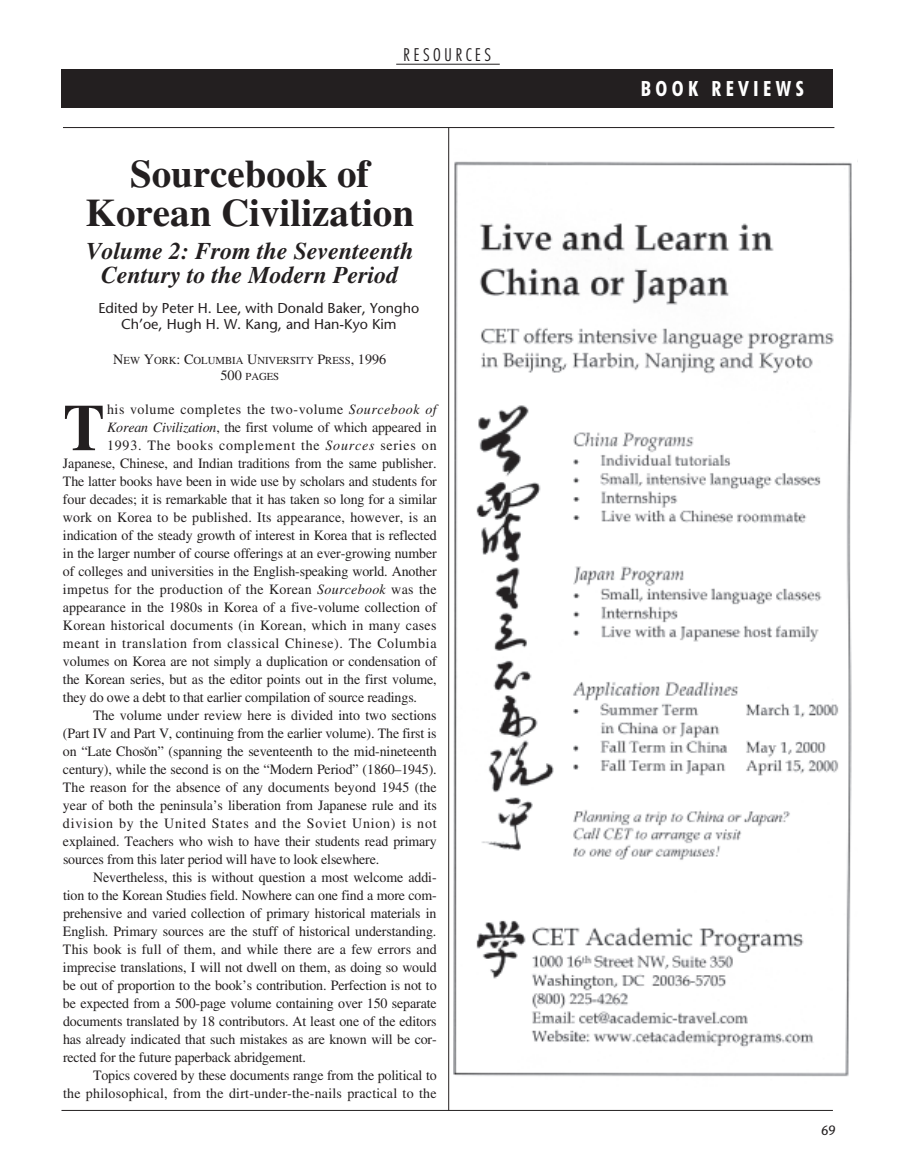
<style>
.page{position:relative;width:905px;height:1175px;background:#fff}
.page>*{position:absolute;margin:0;border:0;box-sizing:border-box;transform-origin:0 0}
.t1{font:700 65.7px "EAA Times";color:#231f20;scale:.95 1}
.t2{font:700 39px/39px "EAA Times";color:#231f20;text-align:center}
.t3{font:italic 700 24px/24px "EAA Times";color:#231f20;text-align:center}
.t4{font:700 condensed 21px "Futura BT";letter-spacing:.21em;color:#fff}
.t5{font:300 condensed 18px "Futura BT";letter-spacing:.185em;color:#231f20}
.t6{font:14.25px "EAA Times";letter-spacing:-.01em;color:#231f20}
.t7{font:14.25px "EAA Times";letter-spacing:.015em;color:#231f20}
.t8{font:14.25px "EAA Times";letter-spacing:.02em;color:#231f20}
.t9{font:14.25px "EAA Times";letter-spacing:.04em;color:#231f20}
.t10{font:14.25px "EAA Times";letter-spacing:.055em;color:#231f20}
.t11{font:14.25px/16.5px "Stone Sans";color:#231f20;text-align:center}
.t12{font:14.25px "EAA Times";letter-spacing:.01em;color:#231f20}
.t13{font:13.5px "Stone Sans";color:#231f20;scale:.95 1}
.t14{font:10.65px/16.5px "EAA Times";color:#231f20;text-align:center}
.s1{font-size:14.25px}
.s2{font-style:italic}
</style>
<div class="page">
<div style="left:61px;top:69px;width:771px;height:39px;background:#231f20"></div>
<hr style="left:61px;top:1110px;width:771px;height:1px;background:#231f20">
<hr style="left:63px;top:127px;width:771px;height:1px;background:#231f20">
<hr style="left:396px;top:64px;width:104px;height:1px;background:#231f20">
<hr style="left:448px;top:128px;width:1px;height:982px;background:#231f20">
<img style="left:453px;top:161px;width:399px;height:916px">
<p class="t5" style="left:403px;top:44px;width:89px">RESOURCES</p>
<h2 class="t2" style="left:86px;top:153px;width:330px">Sourcebook of<br>Korean Civilization</h2>
<h3 class="t3" style="left:86px;top:238px;width:330px">Volume 2: From the Seventeenth<br>Century to the Modern Period</h3>
<p class="t11" style="left:98px;top:299px;width:322px">Edited by Peter H. Lee, with Donald Baker, Yongho<br>Ch’oe, Hugh H. W. Kang, and Han-Kyo Kim</p>
<p class="t14" style="left:113px;top:352px;width:275px"><span class="s1">N</span>EW <span class="s1">Y</span>ORK<span class="s1">: C</span>OLUMBIA <span class="s1">U</span>NIVERSITY <span class="s1">P</span>RESS<span class="s1">, 1996<br>500</span> PAGES</p>
<h1 class="t1" style="left:63px;top:389px;width:45px">T</h1>
<p class="t9" style="left:107px;top:401px;width:331px">his volume completes the two-volume <span class="s2">Sourcebook of</span></p>
<p class="t6" style="left:107px;top:419px;width:331px"><span class="s2">Korean Civilization</span>, the first volume of which appeared in</p>
<p class="t10" style="left:107px;top:437px;width:331px">1993. The books complement the <span class="s2">Sources</span> series on</p>
<p class="t6" style="left:63px;top:455px;width:375px">Japanese, Chinese, and Indian traditions from the same publisher.</p>
<p class="t6" style="left:63px;top:473px;width:375px">The latter books have been in wide use by scholars and students for</p>
<p class="t6" style="left:63px;top:491px;width:375px">four decades; it is remarkable that it has taken so long for a similar</p>
<p class="t7" style="left:63px;top:509px;width:375px">work on Korea to be published. Its appearance, however, is an</p>
<p class="t6" style="left:63px;top:527px;width:375px">indication of the steady growth of interest in Korea that is reflected</p>
<p class="t6" style="left:63px;top:545px;width:375px">in the larger number of course offerings at an ever-growing number</p>
<p class="t6" style="left:63px;top:563px;width:375px">of colleges and universities in the English-speaking world. Another</p>
<p class="t8" style="left:63px;top:581px;width:375px">impetus for the production of the Korean <span class="s2">Sourcebook</span> was the</p>
<p class="t6" style="left:63px;top:599px;width:375px">appearance in the 1980s in Korea of a five-volume collection of</p>
<p class="t8" style="left:63px;top:617px;width:375px">Korean historical documents (in Korean, which in many cases</p>
<p class="t9" style="left:63px;top:635px;width:375px">meant in translation from classical Chinese). The Columbia</p>
<p class="t6" style="left:63px;top:653px;width:375px">volumes on Korea are not simply a duplication or condensation of</p>
<p class="t6" style="left:63px;top:671px;width:375px">the Korean series, but as the editor points out in the first volume,</p>
<p class="t6" style="left:63px;top:689px;width:355px">they do owe a debt to that earlier compilation of source readings.</p>
<p class="t6" style="left:93px;top:707px;width:345px">The volume under review here is divided into two sections</p>
<p class="t6" style="left:63px;top:725px;width:375px">(Part IV and Part V, continuing from the earlier volume). The first is</p>
<p class="t6" style="left:63px;top:743px;width:375px">on “Late Chos˘on” (spanning the seventeenth to the mid-nineteenth</p>
<p class="t6" style="left:63px;top:761px;width:375px">century), while the second is on the “Modern Period” (1860–1945).</p>
<p class="t6" style="left:63px;top:779px;width:375px">The reason for the absence of any documents beyond 1945 (the</p>
<p class="t6" style="left:63px;top:797px;width:375px">year of both the peninsula’s liberation from Japanese rule and its</p>
<p class="t10" style="left:63px;top:815px;width:375px">division by the United States and the Soviet Union) is not</p>
<p class="t6" style="left:63px;top:833px;width:375px">explained. Teachers who wish to have their students read primary</p>
<p class="t6" style="left:63px;top:851px;width:318px">sources from this later period will have to look elsewhere.</p>
<p class="t6" style="left:93px;top:869px;width:345px">Nevertheless, this is without question a most welcome addi-</p>
<p class="t6" style="left:63px;top:887px;width:375px">tion to the Korean Studies field. Nowhere can one find a more com-</p>
<p class="t6" style="left:63px;top:905px;width:375px">prehensive and varied collection of primary historical materials in</p>
<p class="t6" style="left:63px;top:923px;width:375px">English. Primary sources are the stuff of historical understanding.</p>
<p class="t12" style="left:63px;top:941px;width:375px">This book is full of them, and while there are a few errors and</p>
<p class="t6" style="left:63px;top:959px;width:375px">imprecise translations, I will not dwell on them, as doing so would</p>
<p class="t6" style="left:63px;top:977px;width:375px">be out of proportion to the book’s contribution. Perfection is not to</p>
<p class="t6" style="left:63px;top:995px;width:375px">be expected from a 500-page volume containing over 150 separate</p>
<p class="t6" style="left:63px;top:1013px;width:375px">documents translated by 18 contributors. At least one of the editors</p>
<p class="t6" style="left:63px;top:1031px;width:375px">has already indicated that such mistakes as are known will be cor-</p>
<p class="t6" style="left:63px;top:1049px;width:244px">rected for the future paperback abridgement.</p>
<p class="t6" style="left:93px;top:1067px;width:345px">Topics covered by these documents range from the political to</p>
<p class="t7" style="left:63px;top:1085px;width:375px">the philosophical, from the dirt-under-the-nails practical to the</p>
<h3 class="t4" style="left:640px;top:75px;width:164px">BOOK REVIEWS</h3>
<p class="t13" style="left:821px;top:1122px;width:17px">69</p>
</div>
